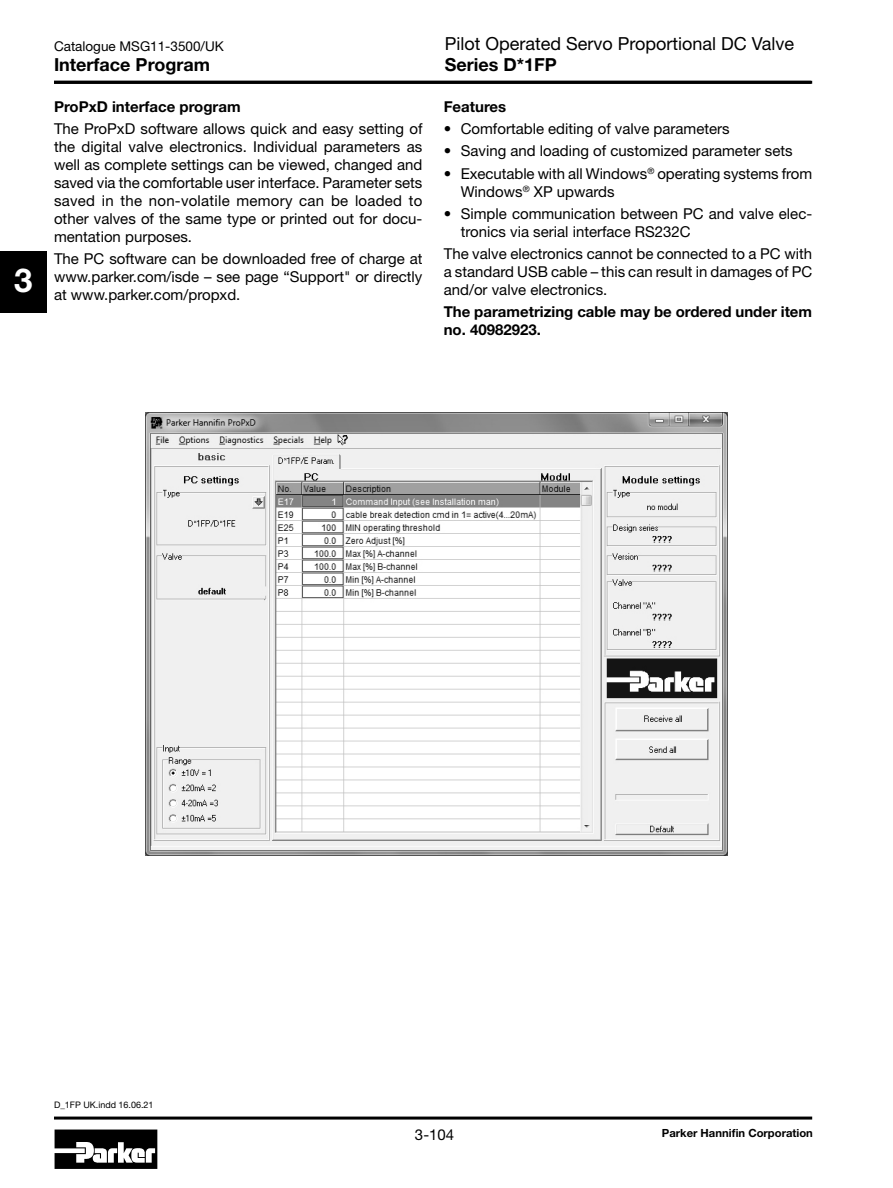
<style>
.page{position:relative;width:893px;height:1188px;background:#fff}
.page>*{position:absolute;margin:0;border:0;box-sizing:border-box;transform-origin:0 0}
.t1{font:700 33px "Helvetica Neue LT Std";color:#fff}
.t2{font:18px "Helvetica Neue LT Std";color:#000}
.t3{font:700 18px "Helvetica Neue LT Std";color:#000}
.Fließtext{font:15px/18px "Helvetica Neue LT Std";color:#000;text-align:justify}
.Fließtext_eingerückt{font:15px/18px "Helvetica Neue LT Std";color:#000}
.Fließtext_eingerückt-2{font:700 15px/18px "Helvetica Neue LT Std";color:#000}
.Fließtext-2{font:700 15px "Helvetica Neue LT Std";color:#000}
.t4{font:13.5px "Helvetica Neue LT Std";color:#000}
.t5{font:700 11.25px "Helvetica Neue LT Std";color:#000}
.t6{font:9px "Helvetica Neue LT Std";color:#000}
</style>
<div class="page">
<div style="left:0;top:251px;width:47px;height:62px;background:#000"></div>
<hr style="left:54px;top:1117px;width:758px;height:3px;background:#000">
<svg style="left:55px;top:1130px;width:102px;height:39px"></svg>
<hr style="left:54px;top:81px;width:757px;height:3px;background:#000">
<img style="left:146px;top:412px;width:582px;height:444px">
<h1 class="t1" style="left:14px;top:259px;width:20px">3</h1>
<p class="t4" style="left:54px;top:38px;width:171px">Catalogue MSG11-3500/UK</p>
<p class="t3" style="left:54px;top:54px;width:157px">Interface Program</p>
<p class="Fließtext-2" style="left:54px;top:97px;width:188px">ProPxD interface program</p>
<p class="Fließtext" style="left:54px;top:120px;width:370px">The ProPxD software allows quick and easy setting of the digital valve electronics. Individual parameters as well as complete settings can be viewed, changed and saved via the comfortable user interface. Parameter sets saved in the non-volatile memory can be loaded to other valves of the same type or printed out for docu&shy;mentation purposes.</p>
<p class="Fließtext" style="left:54px;top:250px;width:370px">The PC software can be downloaded free of charge at www.parker.com/isde – see page “Support" or directly at www.parker.com/propxd.</p>
<p class="t2" style="left:445px;top:32px;width:351px">Pilot Operated Servo Proportional DC Valve</p>
<p class="t3" style="left:445px;top:54px;width:114px">Series D*1FP</p>
<p class="Fließtext_eingerückt-2" style="left:444px;top:97px;width:64px">Features</p>
<p class="Fließtext_eingerückt" style="left:444px;top:120px;width:287px">• Comfortable editing of valve parameters</p>
<p class="Fließtext_eingerückt" style="left:444px;top:142px;width:351px">• Saving and loading of customized parameter sets</p>
<p class="Fließtext_eingerückt" style="left:461px;top:164px;width:353px;text-indent:-17px">• Executable with all Windows<sup>®</sup> operating systems from<br>Windows<sup>®</sup> XP upwards</p>
<p class="Fließtext_eingerückt" style="left:461px;top:204px;width:353px;text-indent:-17px">• Simple communication between PC and valve elec&shy;tronics via serial interface RS232C</p>
<p class="Fließtext_eingerückt" style="left:444px;top:245px;width:370px;text-align:justify">The valve electronics cannot be connected to a PC with a standard USB cable – this can result in damages of PC and/or valve electronics.</p>
<p class="Fließtext_eingerückt-2" style="left:444px;top:303px;width:370px">The parametrizing cable may be ordered under item no. 40982923.</p>
<p class="t6" style="left:54px;top:1099px;width:101px">D_1FP UK.indd 16.06.21</p>
<p class="Fließtext" style="left:415px;top:1125px;width:41px">3-104</p>
<p class="t5" style="left:662px;top:1126px;width:153px">Parker Hannifin Corporation</p>
</div>
